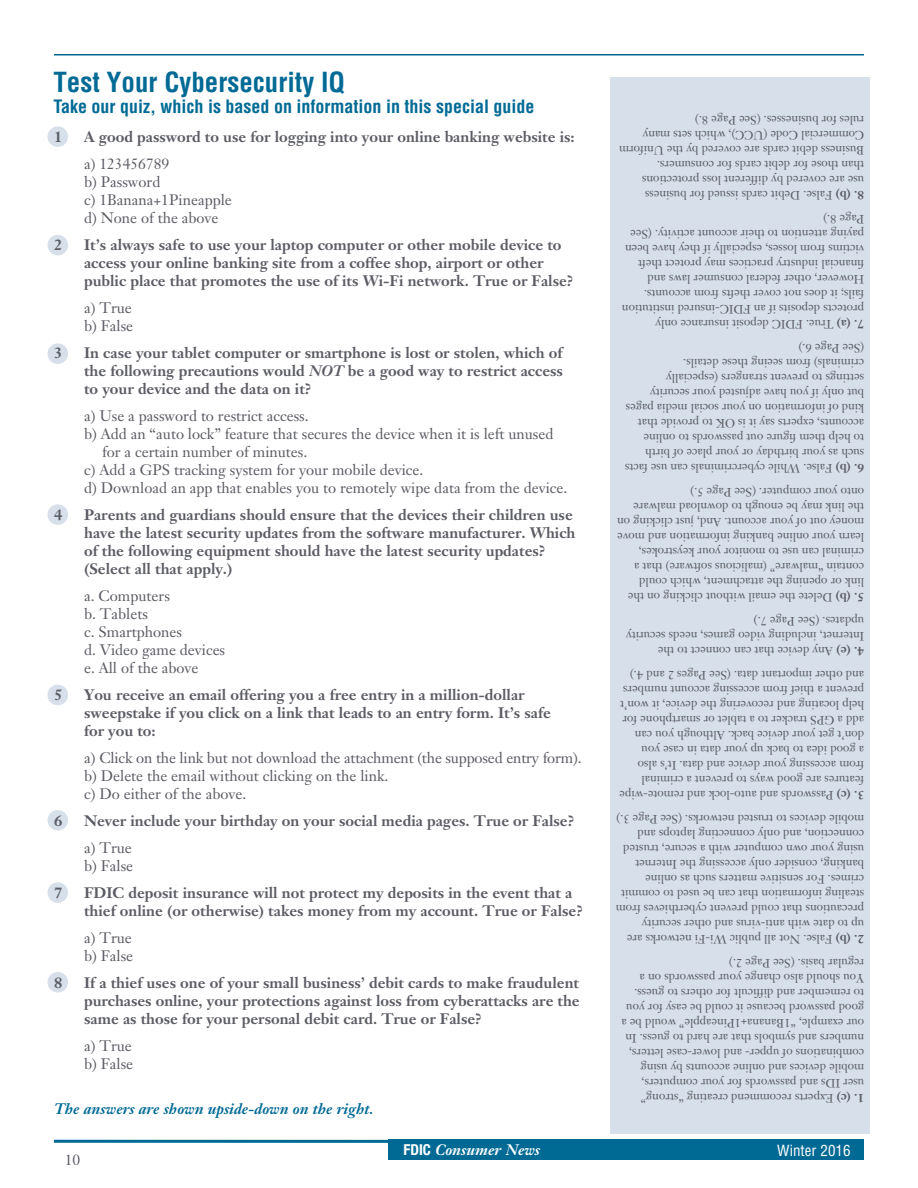
<style>
.page{position:relative;width:918px;height:1188px;background:#fff}
.page>*{position:absolute;margin:0;border:0;box-sizing:border-box;transform-origin:0 0}
.t1{font:700 condensed 27px "Helvetica";color:#006a95}
.t2{font:700 condensed 18px "Helvetica";color:#006a95}
.new_body_text{font:700 15px/18px "Janson Text";color:#5b5c64}
.new_body_text-2{font:15px/18px "Janson Text";color:#5b5c64}
.new_body_text-3{font:italic 700 15px "Janson Text";color:#006a95}
.t3{font:italic 700 15px "Janson Text";color:#fff}
.t4{font:condensed 15px "Helvetica";color:#fff}
.new_body_text-4{font:12px/15px "Janson Text";color:#5b5c64}
.s1{font-style:italic}
.s2{font-weight:700}
.s3{font-family:"Helvetica Neue";font-style:normal;font-stretch:condensed}
</style>
<div class="page">
<hr style="left:54px;top:1140px;width:810px;height:3px;background:#006a95">
<div style="left:388px;top:1140px;width:476px;height:20px;background:#006a95"></div>
<hr style="left:54px;top:54px;width:810px;height:2px;background:#006a95">
<div style="left:48px;top:126px;width:20px;height:21px;background:#d6dfea;border-radius:50%"></div>
<div style="left:48px;top:343px;width:20px;height:21px;background:#d6dfea;border-radius:50%"></div>
<div style="left:48px;top:235px;width:20px;height:20px;background:#d6dfea;border-radius:50%"></div>
<div style="left:48px;top:504px;width:20px;height:21px;background:#d6dfea;border-radius:50%"></div>
<div style="left:48px;top:685px;width:20px;height:20px;background:#d6dfea;border-radius:50%"></div>
<div style="left:48px;top:810px;width:20px;height:21px;background:#d6dfea;border-radius:50%"></div>
<div style="left:48px;top:882px;width:20px;height:21px;background:#d6dfea;border-radius:50%"></div>
<div style="left:48px;top:972px;width:20px;height:21px;background:#d6dfea;border-radius:50%"></div>
<div style="left:610px;top:78px;width:260px;height:1056px;background:#d6dfea"></div>
<p class="t1" style="left:53px;top:65px;width:293px">Test Your Cybersecurity IQ</p>
<p class="t2" style="left:53px;top:95px;width:483px">Take our quiz, which is based on information in this special guide</p>
<p class="new_body_text" style="left:54px;top:128px;width:10px">1</p>
<p class="new_body_text" style="left:84px;top:128px;width:492px">A good password to use for logging into your online banking website is:</p>
<p class="new_body_text-2" style="left:84px;top:155px;width:149px">a) 123456789<br>b) Password<br>c) 1Banana+1Pineapple d) None of the above</p>
<p class="new_body_text" style="left:54px;top:236px;width:10px">2</p>
<p class="new_body_text" style="left:84px;top:236px;width:491px">It’s always safe to use your laptop computer or other mobile device to access your online banking site from a coffee shop, airport or other public place that promotes the use of its Wi-Fi network. True or False?</p>
<p class="new_body_text-2" style="left:84px;top:299px;width:51px">a) True b) False</p>
<p class="new_body_text" style="left:54px;top:344px;width:10px">3</p>
<p class="new_body_text" style="left:84px;top:344px;width:480px;text-align:justify">In case your tablet computer or smartphone is lost or stolen, which of the following precautions would <span class="s1">NOT</span> be a good way to restrict access to your device and the data on it?</p>
<p class="new_body_text-2" style="left:84px;top:407px;width:226px">a) Use a password to restrict access.</p>
<p class="new_body_text-2" style="left:84px;top:425px;width:471px">b) Add an “auto lock” feature that secures the device when it is left unused</p>
<p class="new_body_text-2" style="left:102px;top:443px;width:207px">for a certain number of minutes.</p>
<p class="new_body_text-2" style="left:84px;top:461px;width:341px">c) Add a GPS tracking system for your mobile device.</p>
<p class="new_body_text-2" style="left:84px;top:479px;width:485px">d) Download an app that enables you to remotely wipe data from the device.</p>
<p class="new_body_text" style="left:54px;top:506px;width:10px">4</p>
<p class="new_body_text" style="left:84px;top:506px;width:493px">Parents and guardians should ensure that the devices their children use have the latest security updates from the software manufacturer. Which of the following equipment should have the latest security updates? (Select all that apply.)</p>
<p class="new_body_text-2" style="left:84px;top:587px;width:143px">a. Computers<br>b. Tablets<br>c. Smartphones<br>d. Video game devices e. All of the above</p>
<p class="new_body_text" style="left:54px;top:686px;width:10px">5</p>
<p class="new_body_text" style="left:84px;top:686px;width:468px">You receive an email offering you a free entry in a million-dollar sweepstake if you click on a link that leads to an entry form. It’s safe for you to:</p>
<p class="new_body_text-2" style="left:84px;top:749px;width:499px">a) Click on the link but not download the attachment (the supposed entry form). b) Delete the email without clicking on the link.<br>c) Do either of the above.</p>
<p class="new_body_text" style="left:54px;top:812px;width:10px">6</p>
<p class="new_body_text" style="left:84px;top:812px;width:492px">Never include your birthday on your social media pages. True or False?</p>
<p class="new_body_text-2" style="left:84px;top:839px;width:51px">a) True b) False</p>
<p class="new_body_text" style="left:54px;top:884px;width:10px">7</p>
<p class="new_body_text" style="left:84px;top:884px;width:500px">FDIC deposit insurance will not protect my deposits in the event that a thief online (or otherwise) takes money from my account. True or False?</p>
<p class="new_body_text-2" style="left:84px;top:929px;width:51px">a) True b) False</p>
<p class="new_body_text" style="left:54px;top:974px;width:10px">8</p>
<p class="new_body_text" style="left:84px;top:974px;width:497px;text-align:justify">If a thief uses one of your small business’ debit cards to make fraudulent purchases online, your protections against loss from cyberattacks are the same as those for your personal debit card. True or False?</p>
<p class="new_body_text-2" style="left:84px;top:1037px;width:51px">a) True b) False</p>
<p class="new_body_text-3" style="left:54px;top:1099px;width:321px">The answers are shown upside-down on the right.</p>
<p class="new_body_text-4" style="left:864px;top:202px;width:247px;rotate:-180deg"><span class="s2">8. (b)</span> False. Debit cards issued for business<br>use are covered by different loss protections than those for debit cards for consumers.<br>Business debit cards are covered by the Uniform Commercial Code (UCC), which sets many rules for businesses. (See Page 8.)</p>
<p class="new_body_text-4" style="left:864px;top:331px;width:244px;rotate:-180deg"><span class="s2">7. (a)</span> True. FDIC deposit insurance only protects deposits if an FDIC-insured institution fails; it does not cover thefts from accounts.<br>However, other federal consumer laws and financial industry practices may protect theft victims from losses, especially if they have been paying attention to their account activity. (See Page 8.)</p>
<p class="new_body_text-4" style="left:864px;top:475px;width:241px;rotate:-180deg"><span class="s2">6. (b)</span> False. While cybercriminals can use facts such as your birthday or your place of birth<br>to help them figure out passwords to online accounts, experts say it is OK to provide that kind of information on your social media pages but only if you have adjusted your security settings to prevent strangers (especially criminals) from seeing these details.<br>(See Page 6.)</p>
<p class="new_body_text-4" style="left:864px;top:604px;width:249px;rotate:-180deg"><span class="s2">5. (b)</span> Delete the email without clicking on the link or opening the attachment, which could contain “malware” (malicious software) that a criminal can use to monitor your keystrokes, learn your online banking information and move money out of your account. And, just clicking on the link may be enough to download malware onto your computer. (See Page 5.)</p>
<p class="new_body_text-4" style="left:864px;top:658px;width:240px;rotate:-180deg"><span class="s2">4. (e)</span> Any device that can connect to the<br>Internet, including video games, needs security updates. (See Page 7.)</p>
<p class="new_body_text-4" style="left:864px;top:802px;width:246px;rotate:-180deg"><span class="s2">3. (c)</span> Passwords and auto-lock and remote-wipe features are good ways to prevent a criminal from accessing your device and data. It’s also<br>a good idea to back up your data in case you don’t get your device back. Although you can add a GPS tracker to a tablet or smartphone for help locating and recovering the device, it won’t prevent a thief from accessing account numbers and other important data. (See Pages 2 and 4.)</p>
<p class="new_body_text-4" style="left:864px;top:946px;width:250px;rotate:-180deg"><span class="s2">2. (b)</span> False. Not all public Wi-Fi networks are up to date with anti-virus and other security precautions that could prevent cyberthieves from stealing information that can be used to commit crimes. For sensitive matters such as online banking, consider only accessing the Internet using your own computer with a secure, trusted connection, and only connecting laptops and mobile devices to trusted networks. (See Page 3.)</p>
<p class="new_body_text-4" style="left:864px;top:1105px;width:244px;rotate:-180deg"><span class="s2">1. (c)</span> Experts recommend creating “strong” user IDs and passwords for your computers, mobile devices and online accounts by using combinations of upper- and lower-case letters, numbers and symbols that are hard to guess. In our example, “1Banana+1Pineapple” would be a good password because it could be easy for you to remember and difficult for others to guess.<br>You should also change your passwords on a regular basis. (See Page 2.)</p>
<p class="new_body_text-2" style="left:65px;top:1151px;width:17px">10</p>
<p class="t3" style="left:404px;top:1140px;width:138px"><span class="s3">FDIC</span> Consumer News</p>
<p class="t4" style="left:777px;top:1141px;width:75px">Winter 2016</p>
</div>
